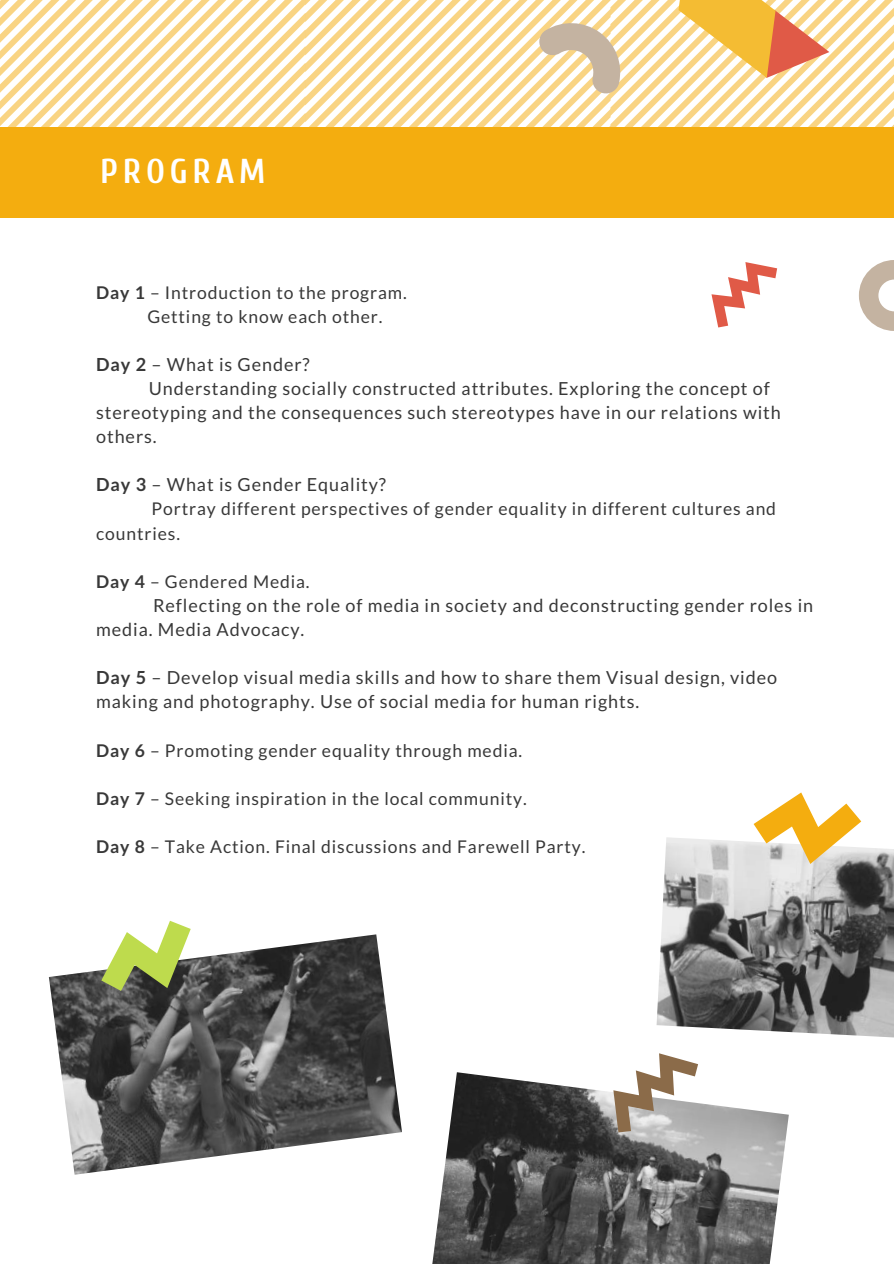
<style>
.page{position:relative;width:894px;height:1264px;background:#fff}
.page>*{position:absolute;margin:0;border:0;box-sizing:border-box;transform-origin:0 0}
.t1{font:700 34.35px "Cuprum";letter-spacing:.14em;color:#fff}
.t2{font:18px/24.2px "Lato";letter-spacing:.05em;color:#383838}
.t3{font:17.55px/24.2px "Lato";letter-spacing:.05em;color:#383838}
.s1{font-weight:700}
</style>
<div class="page">
<svg style="left:305px;top:0;width:226px;height:127px"></svg>
<svg style="left:0;top:0;width:305px;height:127px"></svg>
<div style="left:0;top:127px;width:893px;height:90px;background:#f4ad0f"></div>
<svg style="left:531px;top:0;width:362px;height:127px"></svg>
<svg style="left:859px;top:260px;width:34px;height:71px"></svg>
<svg style="left:711px;top:262px;width:67px;height:66px"></svg>
<img style="left:656px;top:837px;width:237px;height:200px">
<img style="left:432px;top:1072px;width:356px;height:191px">
<img style="left:49px;top:934px;width:353px;height:240px">
<svg style="left:749px;top:792px;width:114px;height:89px"></svg>
<svg style="left:100px;top:920px;width:91px;height:82px"></svg>
<svg style="left:594px;top:1053px;width:111px;height:84px"></svg>
<h1 class="t1" style="left:100px;top:152px;width:167px">PROGRAM</h1>
<p class="t3" style="left:147px;top:280px;width:261px;text-indent:-51px"><span class="s1">Day 1</span> – Introduction to the program.<br>Getting to know each other.</p>
<p class="t2" style="left:96px;top:352px;width:215px"><span class="s1">Day 2</span> – What is Gender?</p>
<p class="t2" style="left:149px;top:376px;width:622px">Understanding socially constructed attributes. Exploring the concept of</p>
<p class="t2" style="left:96px;top:400px;width:686px">stereotyping and the consequences such stereotypes have in our relations with</p>
<p class="t2" style="left:96px;top:424px;width:62px">others.</p>
<p class="t2" style="left:96px;top:472px;width:291px"><span class="s1">Day 3</span> – What is Gender Equality?</p>
<p class="t3" style="left:96px;top:496px;width:681px;text-indent:55px">Portray different perspectives of gender equality in different cultures and countries.</p>
<p class="t3" style="left:96px;top:569px;width:215px"><span class="s1">Day 4</span> – Gendered Media.</p>
<p class="t2" style="left:96px;top:593px;width:718px;text-indent:57px">Reflecting on the role of media in society and deconstructing gender roles in media. Media Advocacy.</p>
<p class="t2" style="left:96px;top:665px;width:682px"><span class="s1">Day 5</span> – Develop visual media skills and how to share them Visual design, video making and photography. Use of social media for human rights.</p>
<p class="t3" style="left:96px;top:737px;width:427px"><span class="s1">Day 6</span> – Promoting gender equality through media.</p>
<p class="t3" style="left:96px;top:785px;width:432px"><span class="s1">Day 7</span> – Seeking inspiration in the local community.</p>
<p class="t3" style="left:96px;top:834px;width:490px"><span class="s1">Day 8</span> – Take Action. Final discussions and Farewell Party.</p>
</div>
